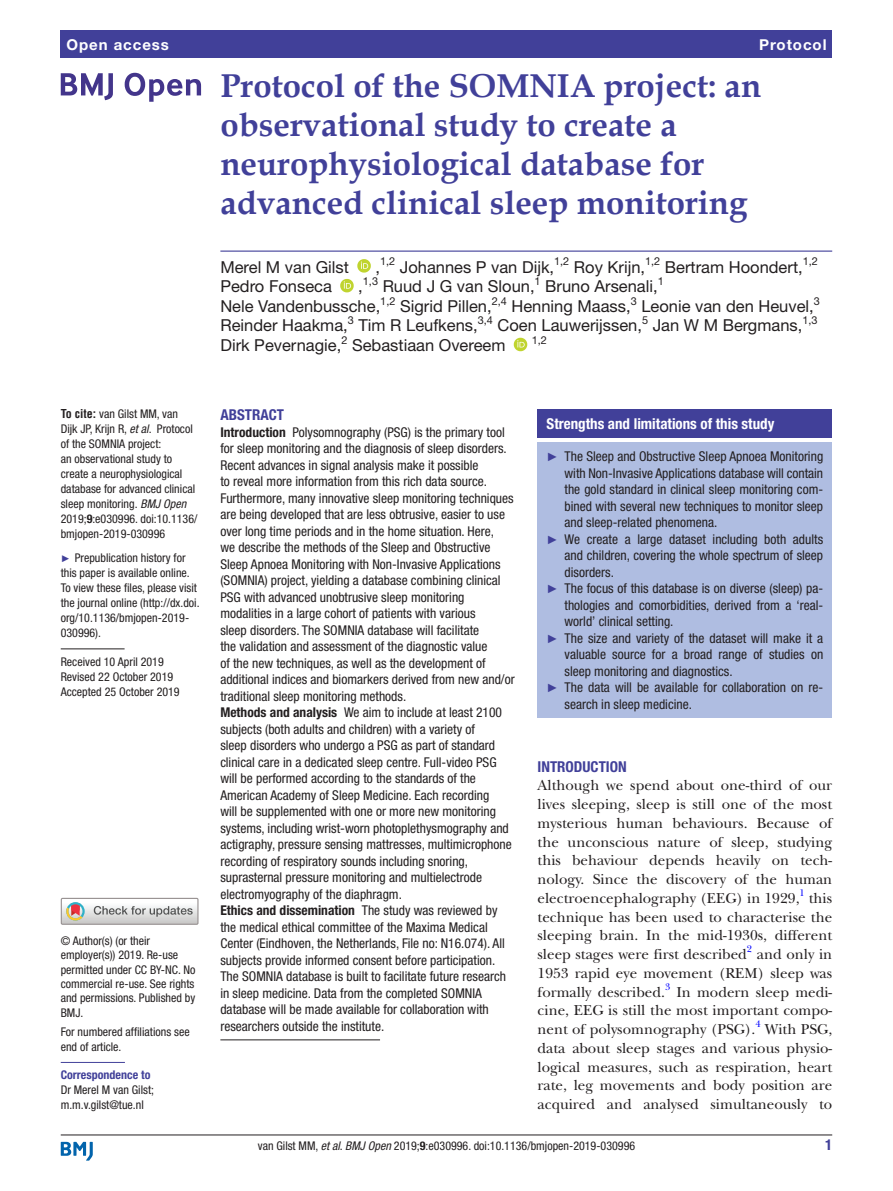
<style>
.page{position:relative;width:893px;height:1191px;background:#fff}
.page>*{position:absolute;margin:0;border:0;box-sizing:border-box;transform-origin:0 0}
.t1{font:700 33px/39px "Book Antiqua";color:#414099}
.t2{font:16.5px "Helvetica Neue LT Std";color:#231f20}
.t3{font:15px/18.8px "New Baskerville";color:#231f20;text-align:justify}
.t4{font:700 condensed 15px "Helvetica Neue LT Std";color:#fff}
.t5{font:700 condensed 15px "Helvetica Neue LT Std";color:#414099}
.t6{font:700 15px "Helvetica Neue LT Std";letter-spacing:.065em;color:#fff}
.t7{font:condensed 13.5px/16.5px "Helvetica Neue LT Std";color:#231f20}
.t8{font:condensed 12px/15px "Helvetica Neue LT Std";color:#231f20}
.t9{font:700 condensed 12px "Helvetica Neue LT Std";color:#414099}
.t10{font:10.95px "Helvetica Neue LT Std";color:#231f20}
.t11{font:9.9px "New Baskerville";color:#00f}
.s1{font-family:"Helvetica LT Std";font-weight:700}
.s2{font-style:italic}
.s3{font-weight:700}
.s4{font-family:"Arial";font-stretch:normal;font-size:9.75px;color:#414099}
.s5{font-family:"Arial";font-stretch:normal;font-size:12px;color:#414099}
</style>
<div class="page">
<hr style="left:61px;top:1134px;width:771px;height:1px;background:#231f20">
<svg style="left:61px;top:1141px;width:32px;height:19px"></svg>
<div style="left:61px;top:31px;width:771px;height:27px;background:#414099"></div>
<hr style="left:220px;top:250px;width:612px;height:2px;background:#414099">
<svg style="left:357px;top:259px;width:14px;height:14px"></svg>
<svg style="left:340px;top:279px;width:14px;height:13px"></svg>
<svg style="left:514px;top:338px;width:13px;height:13px"></svg>
<hr style="left:61px;top:648px;width:64px;height:1px;background:#231f20">
<hr style="left:61px;top:1062px;width:64px;height:1px;background:#414099">
<svg style="left:61px;top:73px;width:52px;height:27px"></svg>
<svg style="left:125px;top:73px;width:76px;height:29px"></svg>
<div style="left:61px;top:897px;width:138px;height:27px;border:1px solid #969090"></div>
<svg style="left:61px;top:898px;width:137px;height:26px"></svg>
<hr style="left:220px;top:1039px;width:160px;height:1px;background:#231f20">
<div style="left:538px;top:409px;width:294px;height:29px;background:#414099"></div>
<div style="left:538px;top:442px;width:294px;height:275px;background:#afbde1"></div>
<p class="t6" style="left:66px;top:35px;width:104px">Open access</p>
<p class="t6" style="left:759px;top:35px;width:69px">Protocol</p>
<h1 class="t1" style="left:220px;top:66px;width:542px">Protocol of the SOMNIA project: an observational study to create a neurophysiological database for advanced clinical sleep monitoring</h1>
<p class="t2" style="left:220px;top:257px;width:130px">Merel M van Gilst</p>
<p class="t2" style="left:375px;top:257px;width:6px">,</p>
<p class="t10" style="left:380px;top:255px;width:17px">1,2</p>
<p class="t2" style="left:400px;top:257px;width:156px">Johannes P van Dijk,</p>
<p class="t10" style="left:554px;top:255px;width:17px">1,2</p>
<p class="t2" style="left:574px;top:257px;width:73px">Roy Krijn,</p>
<p class="t10" style="left:645px;top:255px;width:17px">1,2</p>
<p class="t2" style="left:665px;top:257px;width:139px">Bertram Hoondert,</p>
<p class="t10" style="left:803px;top:255px;width:17px">1,2</p>
<p class="t10" style="left:363px;top:274px;width:17px">1,3</p>
<p class="t2" style="left:383px;top:277px;width:153px">Ruud J G van Sloun,</p>
<p class="t10" style="left:535px;top:274px;width:8px">1</p>
<p class="t2" style="left:545px;top:277px;width:114px">Bruno Arsenali,</p>
<p class="t10" style="left:658px;top:274px;width:8px">1</p>
<p class="t2" style="left:220px;top:296px;width:161px">Nele Vandenbussche,</p>
<p class="t10" style="left:380px;top:294px;width:17px">1,2</p>
<p class="t2" style="left:400px;top:296px;width:93px">Sigrid Pillen,</p>
<p class="t10" style="left:492px;top:294px;width:17px">2,4</p>
<p class="t2" style="left:511px;top:296px;width:121px">Henning Maass,</p>
<p class="t10" style="left:631px;top:294px;width:8px">3</p>
<p class="t2" style="left:641px;top:296px;width:174px">Leonie van den Heuvel,</p>
<p class="t10" style="left:814px;top:294px;width:8px">3</p>
<p class="t2" style="left:220px;top:316px;width:129px">Reinder Haakma,</p>
<p class="t10" style="left:348px;top:313px;width:8px">3</p>
<p class="t2" style="left:358px;top:316px;width:121px">Tim R Leufkens,</p>
<p class="t10" style="left:478px;top:313px;width:17px">3,4</p>
<p class="t2" style="left:497px;top:316px;width:146px">Coen Lauwerijssen,</p>
<p class="t10" style="left:642px;top:313px;width:8px">5</p>
<p class="t2" style="left:653px;top:316px;width:151px">Jan W M Bergmans,</p>
<p class="t10" style="left:802px;top:313px;width:17px">1,3</p>
<p class="t2" style="left:220px;top:335px;width:122px">Dirk Pevernagie,</p>
<p class="t10" style="left:341px;top:333px;width:8px">2</p>
<p class="t2" style="left:352px;top:335px;width:155px">Sebastiaan Overeem</p>
<p class="t10" style="left:532px;top:333px;width:17px">1,2</p>
<p class="t2" style="left:220px;top:277px;width:113px">Pedro Fonseca</p>
<p class="t2" style="left:358px;top:277px;width:6px">,</p>
<p class="t8" style="left:61px;top:406px;width:138px"><span class="s1">To cite:</span> van Gilst MM, van<br>Dijk JP, Krijn R, <span class="s2">et al</span>. Protocol of the SOMNIA project:<br>an observational study to create a neurophysiological database for advanced clinical sleep monitoring. <span class="s2">BMJ Open<br></span>2019;<span class="s3">9</span>:e030996. doi:10.1136/ bmjopen-2019-030996</p>
<p class="t8" style="left:61px;top:550px;width:140px"><span class="s4">►</span> Prepublication history for this paper is available online.<br>To view these files, please visit the journal online (http://dx.doi. org/10.1136/bmjopen-2019-<br>030996).</p>
<p class="t8" style="left:61px;top:654px;width:120px">Received 10 April 2019<br>Revised 22 October 2019<br>Accepted 25 October 2019</p>
<p class="t8" style="left:61px;top:933px;width:136px;line-height:14.4px">© Author(s) (or their employer(s)) 2019. Re-use permitted under CC BY-NC. No commercial re-use. See rights and permissions. Published by<br>BMJ.</p>
<p class="t8" style="left:61px;top:1024px;width:130px">For numbered affiliations see end of article.</p>
<p class="t9" style="left:61px;top:1067px;width:91px">Correspondence to</p>
<p class="t8" style="left:61px;top:1082px;width:95px">Dr Merel M van Gilst; m.m.v.gilst@tue.nl</p>
<p class="t5" style="left:220px;top:406px;width:65px">Abstract</p>
<p class="t7" style="left:220px;top:424px;width:296px"><span class="s3">Introduction</span> Polysomnography (PSG) is the primary tool for sleep monitoring and the diagnosis of sleep disorders.<br>Recent advances in signal analysis make it possible<br>to reveal more information from this rich data source.<br>Furthermore, many innovative sleep monitoring techniques are being developed that are less obtrusive, easier to use over long time periods and in the home situation. Here,<br>we describe the methods of the Sleep and Obstructive Sleep Apnoea Monitoring with Non-Invasive Applications (SOMNIA) project, yielding a database combining clinical PSG with advanced unobtrusive sleep monitoring modalities in a large cohort of patients with various<br>sleep disorders. The SOMNIA database will facilitate<br>the validation and assessment of the diagnostic value<br>of the new techniques, as well as the development of additional indices and biomarkers derived from new and/or traditional sleep monitoring methods.<br><span class="s3">Methods and analysis</span> We aim to include at least 2100 subjects (both adults and children) with a variety of<br>sleep disorders who undergo a PSG as part of standard clinical care in a dedicated sleep centre. Full-video PSG will be performed according to the standards of the American Academy of Sleep Medicine. Each recording<br>will be supplemented with one or more new monitoring systems, including wrist-worn photoplethysmography and actigraphy, pressure sensing mattresses, multimicrophone recording of respiratory sounds including snoring, suprasternal pressure monitoring and multielectrode electromyography of the diaphragm.<br><span class="s3">Ethics and dissemination</span> The study was reviewed by the medical ethical committee of the Maxima Medical Center (Eindhoven, the Netherlands, File no: N16.074). All subjects provide informed consent before participation.<br>The SOMNIA database is built to facilitate future research in sleep medicine. Data from the completed SOMNIA database will be made available for collaboration with researchers outside the institute.</p>
<p class="t4" style="left:547px;top:415px;width:229px">Strengths and limitations of this study</p>
<p class="t7" style="left:547px;top:448px;width:278px"><span class="s5">►</span> The Sleep and Obstructive Sleep Apnoea Monitoring</p>
<p class="t7" style="left:565px;top:464px;width:260px">with Non-Invasive Applications database will contain</p>
<p class="t7" style="left:565px;top:481px;width:260px">the gold standard in clinical sleep monitoring com-</p>
<p class="t7" style="left:565px;top:497px;width:260px">bined with several new techniques to monitor sleep</p>
<p class="t7" style="left:565px;top:514px;width:154px">and sleep-related phenomena.</p>
<p class="t7" style="left:547px;top:530px;width:278px"><span class="s5">►</span> We create a large dataset including both adults</p>
<p class="t7" style="left:565px;top:547px;width:260px">and children, covering the whole spectrum of sleep</p>
<p class="t7" style="left:565px;top:563px;width:51px">disorders.</p>
<p class="t7" style="left:547px;top:580px;width:278px"><span class="s5">►</span> The focus of this database is on diverse (sleep) pa-</p>
<p class="t7" style="left:565px;top:596px;width:260px">thologies and comorbidities, derived from a ‘real-</p>
<p class="t7" style="left:565px;top:613px;width:110px">world’ clinical setting.</p>
<p class="t7" style="left:547px;top:629px;width:278px"><span class="s5">►</span> The size and variety of the dataset will make it a</p>
<p class="t7" style="left:565px;top:646px;width:260px">valuable source for a broad range of studies on</p>
<p class="t7" style="left:565px;top:662px;width:170px">sleep monitoring and diagnostics.</p>
<p class="t7" style="left:547px;top:679px;width:278px"><span class="s5">►</span> The data will be available for collaboration on re-</p>
<p class="t7" style="left:565px;top:695px;width:129px">search in sleep medicine.</p>
<p class="t5" style="left:538px;top:757px;width:91px">Introduction</p>
<p class="t3" style="left:538px;top:776px;width:296px">Although we spend about one-third of our lives sleeping, sleep is still one of the most mysterious human behaviours. Because of the unconscious nature of sleep, studying this behaviour depends heavily on tech&shy;nology. Since the discovery of the human electroencephalography (EEG) in 1929,<sup>1</sup> this technique has been used to characterise the sleeping brain. In the mid-1930s, different sleep stages were first described</p>
<p class="t11" style="left:747px;top:943px;width:7px">2</p>
<p class="t3" style="left:538px;top:945px;width:296px;text-indent:219px">and only in 1953 rapid eye movement (REM) sleep was formally described.</p>
<p class="t11" style="left:665px;top:981px;width:7px">3</p>
<p class="t3" style="left:538px;top:982px;width:296px;text-indent:139px">In modern sleep medi&shy;cine, EEG is still the most important compo&shy;nent of polysomnography (PSG).<sup>4</sup> With PSG, data about sleep stages and various physio&shy;logical measures, such as respiration, heart rate, leg movements and body position are acquired and analysed simultaneously to</p>
<p class="t8" style="left:258px;top:1137px;width:379px">van Gilst MM, <span class="s2">et al</span>. <span class="s2">BMJ Open</span> 2019;<span class="s3">9</span>:e030996. doi:10.1136/bmjopen-2019-030996</p>
<p class="t5" style="left:825px;top:1135px;width:9px">1</p>
</div>
